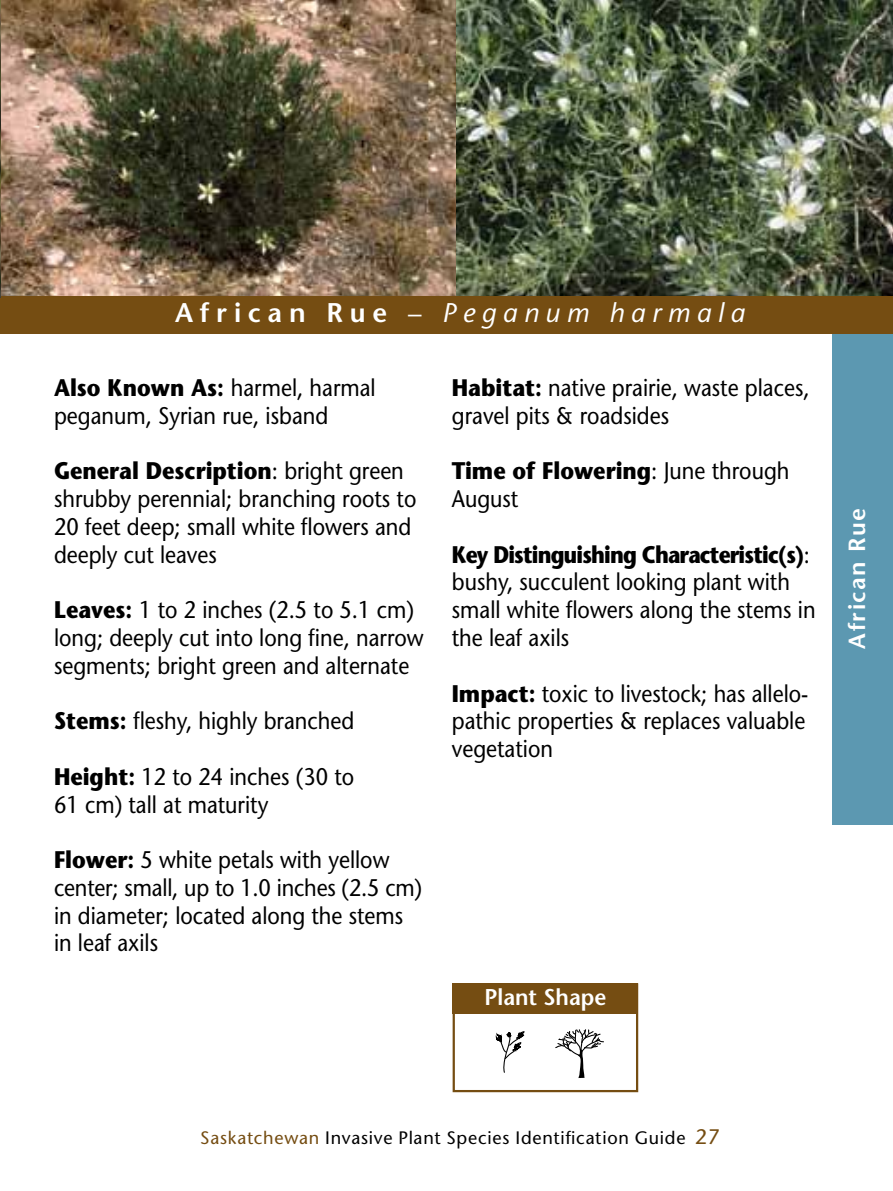
<style>
.page{position:relative;width:893px;height:1191px;background:#fff}
.page>*{position:absolute;margin:0;border:0;box-sizing:border-box;transform-origin:0 0}
.t1{font:italic 27px "Stone Sans";letter-spacing:.245em;color:#fff}
.t2{font:24px/27.6px "Stone Sans";color:#000;scale:.9 1}
.t3{font:24px/27.6px "Stone Sans";color:#000;scale:.87 1}
.t4{font:600 23.4px "Stone Sans";letter-spacing:.065em;color:#fff}
.t5{font:600 22.8px "Stone Sans";color:#fff;scale:.96 1}
.t6{font:18px "Stone Sans";letter-spacing:.04em;color:#000}
.s1{font-weight:600;font-style:normal}
.s2{font-style:normal}
.s3{font-weight:700}
.s4{color:#754d12}
.s5{font-size:21px;color:#754d12}
</style>
<div class="page">
<div style="left:833px;top:331px;width:60px;height:494px;background:#5c98b1"></div>
<img style="left:455px;top:0;width:438px;height:296px">
<img style="left:1px;top:0;width:454px;height:296px">
<div style="left:0;top:296px;width:893px;height:38px;background:#754d12"></div>
<img style="left:0;top:0;width:1px;height:297px">
<svg style="left:495px;top:1031px;width:30px;height:42px"></svg>
<svg style="left:555px;top:1029px;width:49px;height:49px"></svg>
<div style="left:453px;top:983px;width:185px;height:109px;border:2px solid #754d12"></div>
<div style="left:453px;top:983px;width:185px;height:31px;background:#754d12"></div>
<p class="t1" style="left:175px;top:297px;width:571px"><span class="s1">African Rue</span> <span class="s2">–</span> Peganum harmala</p>
<p class="t2" style="left:54px;top:374px;width:359px"><span class="s3">Also Known As:</span> harmel, harmal peganum, Syrian rue, isband</p>
<p class="t2" style="left:54px;top:457px;width:404px"><span class="s3">General Description</span>: bright green shrubby perennial; branching roots to<br>20 feet deep; small white flowers and deeply cut leaves</p>
<p class="t2" style="left:54px;top:596px;width:412px"><span class="s3">Leaves:</span> 1 to 2 inches (2.5 to 5.1 cm) long; deeply cut into long fine, narrow segments; bright green and alternate</p>
<p class="t2" style="left:54px;top:707px;width:335px"><span class="s3">Stems:</span> fleshy, highly branched</p>
<p class="t2" style="left:54px;top:762px;width:335px"><span class="s3">Height:</span> 12 to 24 inches (30 to<br>61 cm) tall at maturity</p>
<p class="t2" style="left:54px;top:846px;width:411px"><span class="s3">Flower:</span> 5 white petals with yellow center; small, up to 1.0 inches (2.5 cm) in diameter; located along the stems in leaf axils</p>
<p class="t2" style="left:452px;top:374px;width:399px"><span class="s3">Habitat:</span> native prairie, waste places, gravel pits &amp; roadsides</p>
<p class="t2" style="left:452px;top:457px;width:377px"><span class="s3">Time of Flowering</span>: June through<br>August</p>
<p class="t3" style="left:452px;top:540px;width:420px"><span class="s3">Key Distinguishing Characteristic(s)</span>: bushy, succulent looking plant with small white flowers along the stems in the leaf axils</p>
<p class="t2" style="left:452px;top:679px;width:398px"><span class="s3">Impact:</span> toxic to livestock; has allelo&shy;pathic properties &amp; replaces valuable vegetation</p>
<p class="t5" style="left:484px;top:983px;width:128px">Plant Shape</p>
<p class="t4" style="left:843px;top:648px;width:142px;rotate:-90deg">African Rue</p>
<p class="t6" style="left:200px;top:1126px;width:521px"><span class="s4">Saskatchewan</span> Invasive Plant Species Identification Guide <span class="s5">27</span></p>
</div>
